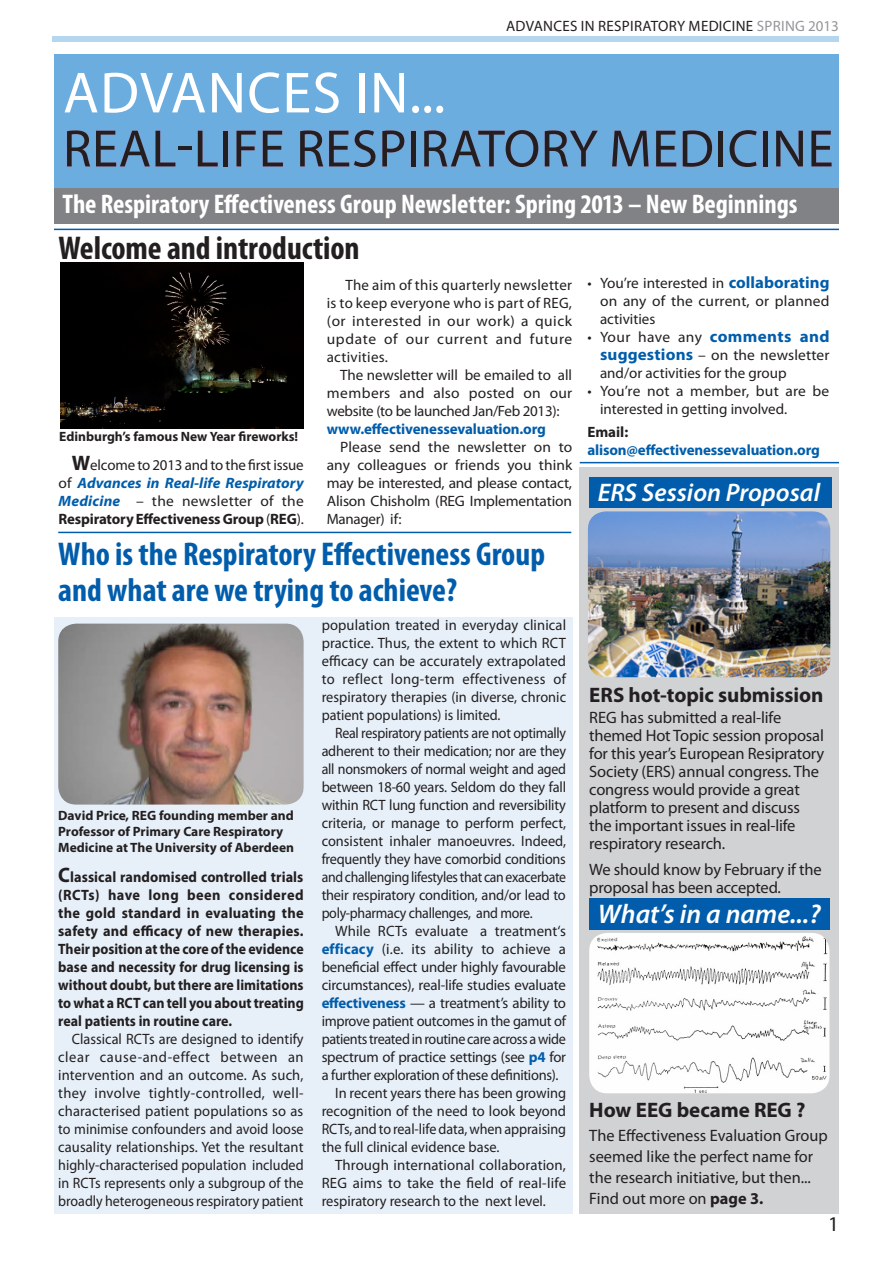
<style>
.page{position:relative;width:893px;height:1263px;background:#fff}
.page>*{position:absolute;margin:0;border:0;box-sizing:border-box;transform-origin:0 0}
.t1{font:58.5px "Myriad Pro";letter-spacing:.02em;color:#fff}
.t2{font:52.95px "Myriad Pro";letter-spacing:.01em;color:#231f20}
.Subhead{font:700 condensed 33px/36px "Myriad Pro";color:#015dab}
.Subhead-2{font:700 condensed 33px "Myriad Pro";letter-spacing:-.005em;color:#231f20}
.Subhead-3{font:700 condensed 27px "Myriad Pro";color:#fff}
.t3{font:italic 600 27px "Myriad Pro";color:#fff}
.t4{font:italic 600 25.5px "Myriad Pro";color:#fff}
.Subhead_copy{font:700 21px "Myriad Pro";letter-spacing:-.005em;color:#231f20}
.t5{font:21px "Myriad Pro";color:#231f20}
.Subhead_copy-2{font:16.5px/18px "Myriad Pro";letter-spacing:-.01em;color:#231f20}
.body_master{font:15px/18px "Myriad Pro";color:#231f20;text-align:justify}
.body_master-2{font:15px/18px "Myriad Pro";color:#231f20;text-align:justify;scale:.93 1}
.body_master-3{font:15px/18px "Myriad Pro";color:#231f20;text-align:justify;scale:.95 1}
.body_master-4{font:700 15px/18px "Myriad Pro";color:#231f20;text-align:justify;scale:.95 1}
.body_master-5{font:15px/18px "Myriad Pro";color:#231f20;text-align:justify;scale:.96 1}
.body_master-6{font:700 15px "Myriad Pro";letter-spacing:-.01em;color:#015dab}
.body_master-7{font:15px "Myriad Pro";letter-spacing:.02em;color:#231f20}
.body_master-8{font:700 15px "Myriad Pro";color:#231f20}
.Author{font:700 13.5px/16.2px "Myriad Pro";color:#231f20}
.s1{color:#939598}
.s2{font-weight:700;font-size:21px}
.s3{font-weight:700;font-style:italic;color:#015dab}
.s4{font-weight:700}
.s5{font-size:21px}
.s6{font-weight:700;color:#015dab}
.s7{font-weight:700;font-size:16.5px;color:#015dab}
</style>
<div class="page">
<div style="left:54px;top:617px;width:518px;height:597px;background:#e7f0f9"></div>
<div style="left:580px;top:468px;width:259px;height:746px;background:#d1d2d4"></div>
<div style="left:54px;top:181px;width:785px;height:42px;background:#808285"></div>
<img style="left:588px;top:511px;width:242px;height:166px">
<img style="left:589px;top:933px;width:240px;height:160px">
<div style="left:589px;top:477px;width:243px;height:30px;background:#015dab"></div>
<div style="left:589px;top:899px;width:241px;height:31px;background:#015dab"></div>
<div style="left:54px;top:54px;width:785px;height:133px;background:#6caddf"></div>
<svg style="left:66px;top:130px;width:110px;height:37px"></svg>
<div style="left:179px;top:146px;width:13px;height:4px;border:1px solid #9398cb"></div>
<svg style="left:197px;top:130px;width:21px;height:37px"></svg>
<div style="left:223px;top:131px;width:5px;height:35px;border:1px solid #9398cb"></div>
<svg style="left:236px;top:130px;width:20px;height:37px"></svg>
<svg style="left:262px;top:130px;width:22px;height:37px"></svg>
<svg style="left:299px;top:129px;width:77px;height:39px"></svg>
<svg style="left:382px;top:130px;width:23px;height:37px"></svg>
<div style="left:411px;top:131px;width:5px;height:35px;border:1px solid #9398cb"></div>
<svg style="left:424px;top:129px;width:174px;height:39px"></svg>
<svg style="left:611px;top:130px;width:38px;height:37px"></svg>
<svg style="left:655px;top:130px;width:58px;height:37px"></svg>
<div style="left:718px;top:131px;width:5px;height:35px;border:1px solid #9398cb"></div>
<svg style="left:729px;top:129px;width:28px;height:39px"></svg>
<div style="left:763px;top:131px;width:4px;height:35px;border:1px solid #9398cb"></div>
<svg style="left:775px;top:130px;width:29px;height:37px"></svg>
<svg style="left:811px;top:130px;width:21px;height:37px"></svg>
<img style="left:58px;top:624px;width:246px;height:180px">
<div style="left:52px;top:36px;width:787px;height:5px;background:#b5d6ef"></div>
<img style="left:60px;top:263px;width:244px;height:166px">
<hr style="left:54px;top:229px;width:785px;height:1px;background:#015dab">
<hr style="left:58px;top:532px;width:513px;height:1px;background:#015dab">
<hr style="left:580px;top:462px;width:259px;height:1px;background:#015dab">
<p class="body_master-7" style="left:506px;top:17px;width:334px">ADVANCES IN RESPIRATORY MEDICINE <span class="s1">SPRING 2013</span></p>
<p class="t1" style="left:63px;top:57px;width:384px">ADVANCES IN...</p>
<p class="t2" style="left:63px;top:116px;width:772px">REAL-LIFE RESPIRATORY MEDICINE</p>
<p class="Subhead-3" style="left:63px;top:188px;width:737px">The Respiratory Effectiveness Group Newsletter: Spring 2013 – New Beginnings</p>
<p class="Subhead-2" style="left:58px;top:227px;width:303px">Welcome and introduction</p>
<p class="Author" style="left:59px;top:427px;width:240px">Edinburgh’s famous New Year fireworks!</p>
<p class="body_master" style="left:58px;top:455px;width:247px;text-indent:14px"><span class="s2">W</span>elcome to 2013 and to the first issue of <span class="s3">Advances in Real-life Respiratory Medicine</span> – the newsletter of the <span class="s4">Respiratory Effectiveness Group</span> (<span class="s4">REG</span>).</p>
<p class="body_master" style="left:327px;top:275px;width:247px;text-indent:19px">The aim of this quarterly newsletter is to keep everyone who is part of REG, (or interested in our work) a quick update of our current and future activities.</p>
<p class="body_master" style="left:327px;top:365px;width:247px;text-indent:14px">The newsletter will be emailed to all members and also posted on our website (to be launched Jan/Feb 2013):</p>
<p class="body_master-6" style="left:327px;top:419px;width:221px">www.effectivenessevaluation.org</p>
<p class="body_master" style="left:327px;top:437px;width:247px;text-indent:14px">Please send the newsletter on to any colleagues or friends you think may be interested, and please contact, Alison Chisholm (REG Implementation Manager) if:</p>
<p class="Subhead" style="left:58px;top:535px;width:488px">Who is the Respiratory Effectiveness Group and what are we trying to achieve?</p>
<p class="Author" style="left:58px;top:806px;width:237px">David Price, REG founding member and<br>Professor of Primary Care Respiratory<br>Medicine at The University of Aberdeen</p>
<p class="body_master-4" style="left:58px;top:867px;width:260px"><span class="s5">C</span>lassical randomised controlled trials (RCTs) have long been considered the gold standard in evaluating the safety and efficacy of new therapies.<br>Their position at the core of the evidence base and necessity for drug licensing is without doubt, but there are limitations to what a RCT can tell you about treating real patients in routine care.</p>
<p class="body_master-3" style="left:58px;top:1030px;width:260px;text-indent:14px">Classical RCTs are designed to identify clear cause-and-effect between an intervention and an outcome. As such, they involve tightly-controlled, well&shy;characterised patient populations so as to minimise confounders and avoid loose causality relationships. Yet the resultant highly-characterised population included in RCTs represents only a subgroup of the broadly heterogeneous respiratory patient</p>
<p class="body_master" style="left:322px;top:616px;width:246px">population treated in everyday clinical practice. Thus, the extent to which RCT efficacy can be accurately extrapolated to reflect long-term effectiveness of respiratory therapies (in diverse, chronic patient populations) is limited.</p>
<p class="body_master-2" style="left:322px;top:724px;width:264px;text-indent:14px">Real respiratory patients are not optimally adherent to their medication; nor are they all nonsmokers of normal weight and aged between 18-60 years. Seldom do they fall within RCT lung function and reversibility criteria, or manage to perform perfect, consistent inhaler manoeuvres. Indeed, frequently they have comorbid conditions and challenging lifestyles that can exacerbate their respiratory condition, and/or lead to poly-pharmacy challenges, and more.</p>
<p class="body_master" style="left:322px;top:922px;width:246px;text-indent:14px">While RCTs evaluate a treatment‘s <span class="s6">efficacy</span> (i.e. its ability to achieve a beneficial effect under highly favourable circumstances), real-life studies evaluate <span class="s6">effectiveness</span> — a treatment’s ability to improve patient outcomes in the gamut of patients treated in routine care across a wide spectrum of practice settings (see <span class="s6">p4</span> for a further exploration of these definitions).</p>
<p class="body_master-5" style="left:322px;top:1084px;width:256px;text-indent:14px">In recent years there has been growing recognition of the need to look beyond RCTs, and to real-life data, when appraising the full clinical evidence base.</p>
<p class="body_master" style="left:322px;top:1156px;width:246px;text-indent:14px">Through international collaboration, REG aims to take the field of real-life respiratory research to the next level.</p>
<p class="body_master" style="left:600px;top:274px;width:231px;text-indent:-13px">• You’re interested in <span class="s7">collaborating </span>on any of the current, or planned activities</p>
<p class="body_master" style="left:600px;top:328px;width:231px;text-indent:-13px">• Your have any <span class="s7">comments and suggestions</span> – on the newsletter and/or activities for the group</p>
<p class="body_master" style="left:600px;top:382px;width:231px;text-indent:-13px">• You’re not a member, but are be interested in getting involved.</p>
<p class="body_master-8" style="left:587px;top:422px;width:42px">Email:</p>
<p class="body_master-6" style="left:587px;top:440px;width:234px">alison@effectivenessevaluation.org</p>
<p class="t4" style="left:598px;top:476px;width:224px">ERS Session Proposal</p>
<p class="Subhead_copy" style="left:589px;top:681px;width:236px">ERS hot-topic submission</p>
<p class="Subhead_copy-2" style="left:589px;top:709px;width:237px">REG has submitted a real-life themed Hot Topic session proposal for this year’s European Resipratory<br>Society (ERS) annual congress. The congress would provide a great platform to present and discuss the important issues in real-life respiratory research.</p>
<p class="Subhead_copy-2" style="left:589px;top:860px;width:234px">We should know by February if the proposal has been accepted.</p>
<p class="t3" style="left:598px;top:897px;width:224px">What’s in a name...?</p>
<p class="Subhead_copy" style="left:589px;top:1096px;width:218px">How EEG became REG ?</p>
<p class="Subhead_copy-2" style="left:589px;top:1124px;width:240px;line-height:21px">The Effectiveness Evaluation Group seemed like the perfect name for the research initiative, but then...<br>Find out more on <span class="s4">page 3.</span></p>
<p class="t5" style="left:828px;top:1211px;width:12px">1</p>
</div>
